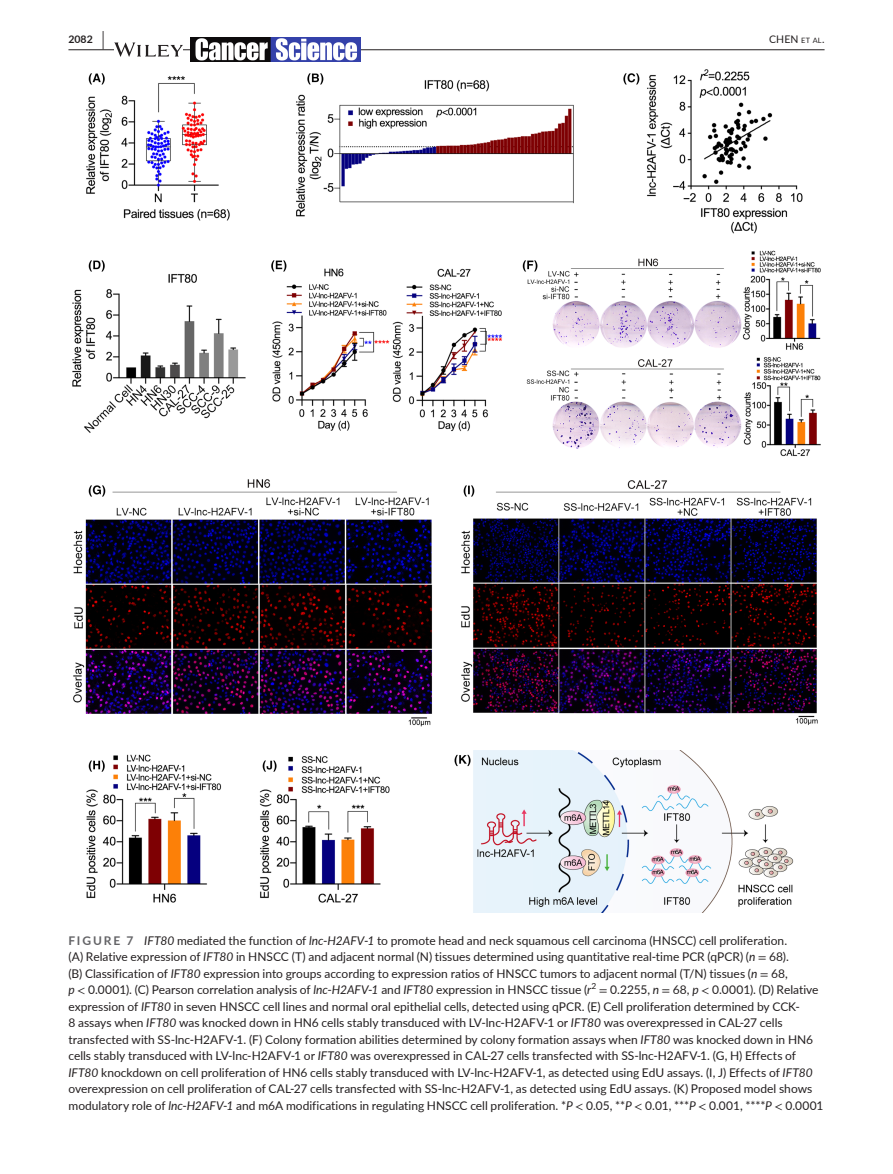
<style>
.page{position:relative;width:893px;height:1174px;background:#fff}
.page>*{position:absolute;margin:0;border:0;box-sizing:border-box;transform-origin:0 0}
.t1{font:12px/16.5px "Lato";color:#231f20}
.t2{font:10.5px "Lato";color:#231f20}
.t3{font:700 10.5px "Lato";color:#231f20}
.s1{font-size:19.5px}
.s2{font-size:7.35px}
.s3{font-weight:700;color:#636366}
.s4{font-style:italic}
.s5{font-family:"STIX"}
</style>
<div class="page">
<hr style="left:68px;top:49px;width:756px;height:1px;background:#231f20">
<svg style="left:114px;top:42px;width:69px;height:15px"></svg>
<img style="left:191px;top:38px;width:170px;height:24px">
<img style="left:72px;top:69px;width:749px;height:843px">
<p class="t3" style="left:68px;top:31px;width:37px">2082 <span class="s1">|</span></p>
<p class="t2" style="left:769px;top:31px;width:57px">CHEN <span class="s2">et al</span>.</p>
<p class="t1" style="left:68px;top:931px;width:757px"><span class="s3">FI G U R E 7</span> <span class="s4">IFT80</span> mediated the function of <span class="s4">lnc</span>-<span class="s4">H2AFV</span>-<span class="s4">1</span> to promote head and neck squamous cell carcinoma (HNSCC) cell proliferation.<br>(A) Relative expression of <span class="s4">IFT80</span> in HNSCC (T) and adjacent normal (N) tissues determined using quantitative real-time PCR (qPCR) (<span class="s4">n</span> <span class="s5">=</span> 68).<br>(B) Classification of <span class="s4">IFT80</span> expression into groups according to expression ratios of HNSCC tumors to adjacent normal (T/N) tissues (<span class="s4">n</span> <span class="s5">=</span> 68,<br><span class="s4">p</span> <span class="s5">&lt;</span> 0.0001). (C) Pearson correlation analysis of <span class="s4">lnc</span>-<span class="s4">H2AFV</span>-<span class="s4">1</span> and <span class="s4">IFT80</span> expression in HNSCC tissue (<span class="s4">r</span><sup>2</sup> <span class="s5">=</span> 0.2255, <span class="s4">n</span> <span class="s5">=</span> 68, <span class="s4">p</span> <span class="s5">&lt;</span> 0.0001). (D) Relative expression of <span class="s4">IFT80</span> in seven HNSCC cell lines and normal oral epithelial cells, detected using qPCR. (E) Cell proliferation determined by CCK-<br>8 assays when <span class="s4">IFT80</span> was knocked down in HN6 cells stably transduced with LV-lnc-H2AFV-1 or <span class="s4">IFT80</span> was overexpressed in CAL-27 cells transfected with SS-lnc-H2AFV-1. (F) Colony formation abilities determined by colony formation assays when <span class="s4">IFT80</span> was knocked down in HN6 cells stably transduced with LV-lnc-H2AFV-1 or <span class="s4">IFT80</span> was overexpressed in CAL-27 cells transfected with SS-lnc-H2AFV-1. (G, H) Effects of <span class="s4">IFT80</span> knockdown on cell proliferation of HN6 cells stably transduced with LV-lnc-H2AFV-1, as detected using EdU assays. (I, J) Effects of <span class="s4">IFT80 </span>overexpression on cell proliferation of CAL-27 cells transfected with SS-lnc-H2AFV-1, as detected using EdU assays. (K) Proposed model shows modulatory role of <span class="s4">lnc</span>-<span class="s4">H2AFV</span>-<span class="s4">1</span> and m6A modifications in regulating HNSCC cell proliferation. *<span class="s4">P</span> <span class="s5">&lt;</span> 0.05, **<span class="s4">P</span> <span class="s5">&lt;</span> 0.01, ***<span class="s4">P</span> <span class="s5">&lt;</span> 0.001, ****<span class="s4">P</span> <span class="s5">&lt;</span> 0.0001</p>
</div>
